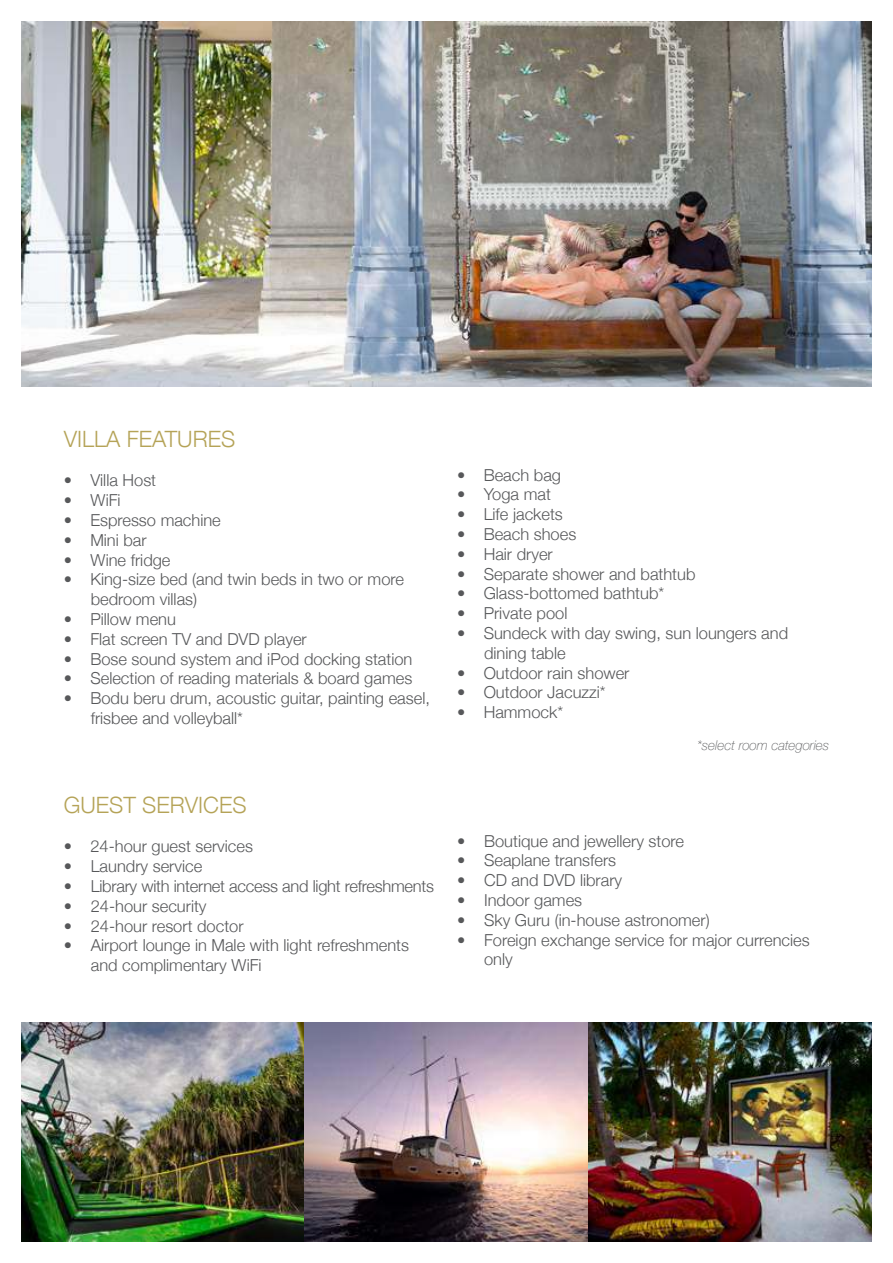
<style>
.page{position:relative;width:893px;height:1263px;background:#fff}
.page>*{position:absolute;margin:0;border:0;box-sizing:border-box;transform-origin:0 0}
.t1{font:300 22.5px "Helvetica Neue";color:#b5a357}
.t2{font:300 16.5px/19.8px "Helvetica Neue";color:#57585a}
.t3{font:italic 100 13.5px "Helvetica Neue";color:#57585a}
</style>
<div class="page">
<img style="left:21px;top:1023px;width:851px;height:219px">
<img style="left:21px;top:21px;width:851px;height:366px">
<h1 class="t1" style="left:64px;top:430px;width:173px">VILLA FEATURES</h1>
<p class="t2" style="left:64px;top:472px;width:94px">• Villa Host</p>
<p class="t2" style="left:64px;top:492px;width:58px">• WiFi</p>
<p class="t2" style="left:64px;top:512px;width:159px">• Espresso machine</p>
<p class="t2" style="left:64px;top:531px;width:84px">• Mini bar</p>
<p class="t2" style="left:64px;top:551px;width:108px">• Wine fridge</p>
<p class="t2" style="left:91px;top:571px;width:315px;text-indent:-27px">• King-size bed (and twin beds in two or more bedroom villas)</p>
<p class="t2" style="left:64px;top:611px;width:114px">• Pillow menu</p>
<p class="t2" style="left:64px;top:630px;width:245px">• Flat screen TV and DVD player</p>
<p class="t2" style="left:64px;top:650px;width:350px">• Bose sound system and iPod docking station</p>
<p class="t2" style="left:64px;top:670px;width:350px">• Selection of reading materials &amp; board games</p>
<p class="t2" style="left:91px;top:690px;width:341px;text-indent:-27px">• Bodu beru drum, acoustic guitar, painting easel, frisbee and volleyball*</p>
<h1 class="t1" style="left:64px;top:796px;width:184px">GUEST SERVICES</h1>
<p class="t2" style="left:64px;top:838px;width:191px">• 24-hour guest services</p>
<p class="t2" style="left:64px;top:858px;width:140px">• Laundry service</p>
<p class="t2" style="left:64px;top:878px;width:372px">• Library with internet access and light refreshments</p>
<p class="t2" style="left:64px;top:898px;width:144px">• 24-hour security</p>
<p class="t2" style="left:64px;top:917px;width:181px">• 24-hour resort doctor</p>
<p class="t2" style="left:91px;top:937px;width:320px;text-indent:-27px">• Airport lounge in Male with light refreshments and complimentary WiFi</p>
<p class="t2" style="left:457px;top:466px;width:105px">• Beach bag</p>
<p class="t2" style="left:457px;top:486px;width:95px">• Yoga mat</p>
<p class="t2" style="left:457px;top:506px;width:107px">• Life jackets</p>
<p class="t2" style="left:457px;top:526px;width:121px">• Beach shoes</p>
<p class="t2" style="left:457px;top:545px;width:97px">• Hair dryer</p>
<p class="t2" style="left:457px;top:565px;width:240px">• Separate shower and bathtub</p>
<p class="t2" style="left:457px;top:585px;width:209px">• Glass-bottomed bathtub*</p>
<p class="t2" style="left:457px;top:605px;width:112px">• Private pool</p>
<p class="t2" style="left:484px;top:625px;width:305px;text-indent:-27px">• Sundeck with day swing, sun loungers and dining table</p>
<p class="t2" style="left:457px;top:664px;width:174px">• Outdoor rain shower</p>
<p class="t2" style="left:457px;top:681px;width:150px">• Outdoor Jacuzzi*</p>
<p class="t2" style="left:457px;top:704px;width:108px">• Hammock*</p>
<p class="t3" style="left:697px;top:740px;width:134px">*select room categories</p>
<p class="t2" style="left:457px;top:830px;width:228px">• Boutique and jewellery store</p>
<p class="t2" style="left:457px;top:852px;width:161px">• Seaplane transfers</p>
<p class="t2" style="left:457px;top:872px;width:167px">• CD and DVD library</p>
<p class="t2" style="left:457px;top:892px;width:127px">• Indoor games</p>
<p class="t2" style="left:457px;top:912px;width:254px">• Sky Guru (in-house astronomer)</p>
<p class="t2" style="left:484px;top:931px;width:327px;text-indent:-27px">• Foreign exchange service for major currencies only</p>
</div>
